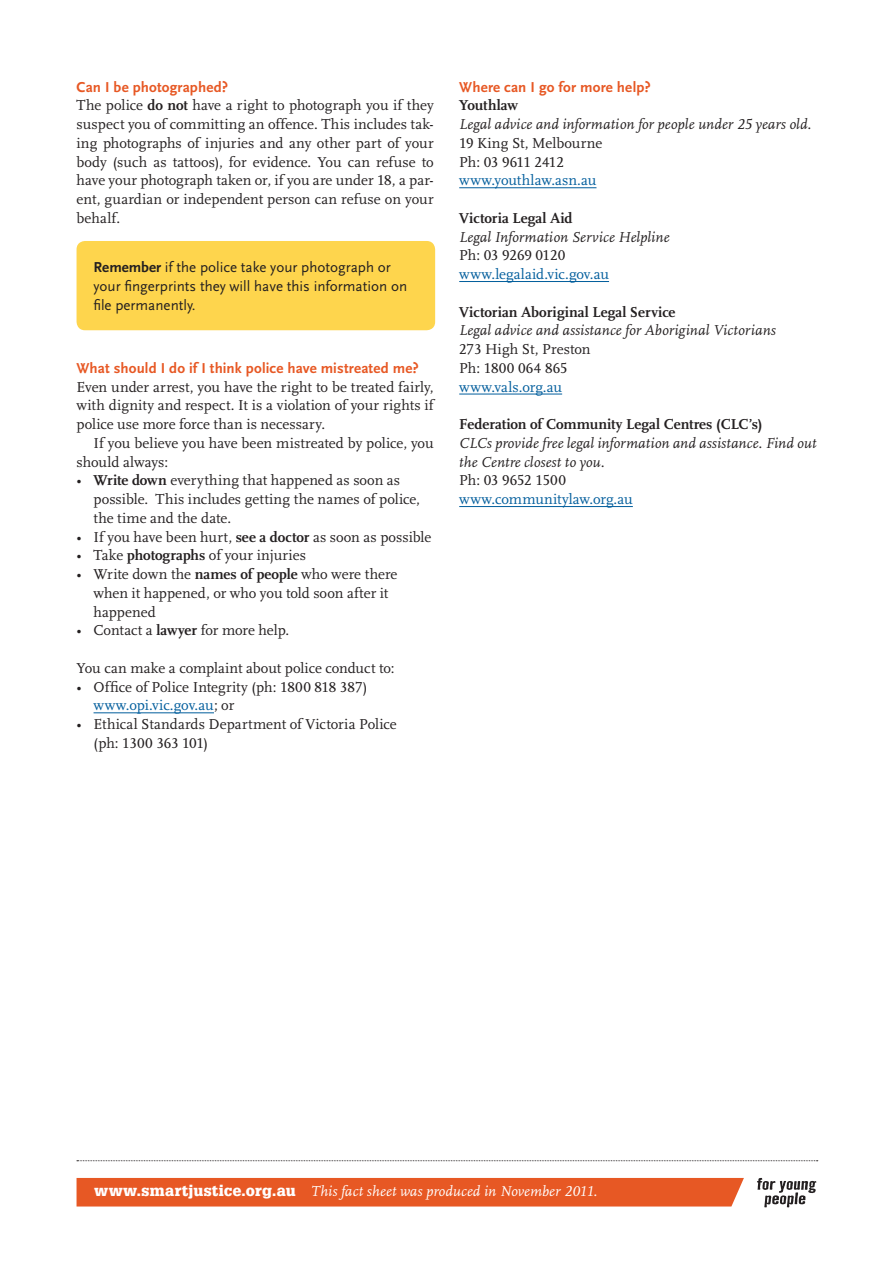
<style>
.page{position:relative;width:893px;height:1263px;background:#fff}
.page>*{position:absolute;margin:0;border:0;box-sizing:border-box;transform-origin:0 0}
.t1{font:15px/18.8px "Scala LF";color:#231f20}
.t2{font:italic 15px/18.8px "Scala LF";letter-spacing:.01em;color:#231f20}
.t3{font:15px/18.8px "Scala Sans";color:#231f20}
.t4{font:700 15px "Scala LF";letter-spacing:.005em;color:#231f20}
.t5{font:700 15px "Scala Sans LF";letter-spacing:.01em;color:#e75824}
.t6{font:15px "Scala LF";color:#005d9c}
.t7{font:italic 15px "Scala LF";letter-spacing:.01em;color:#fff}
.s1{font-weight:700}
.s2{font-family:"Scala Sans LF";font-weight:700}
.s3{color:#005d9c}
.s4{font-family:"Glypha";font-weight:900;font-style:normal}
</style>
<div class="page">
<div style="left:77px;top:1178px;width:667px;height:28px;background:#e75824"></div>
<svg style="left:77px;top:1160px;width:741px;height:1px"></svg>
<hr style="left:94px;top:712px;width:120px;height:1px;background:#005d9c">
<div style="left:77px;top:241px;width:358px;height:89px;background:#fed54d;border-radius:9px"></div>
<hr style="left:459px;top:187px;width:137px;height:1px;background:#005d9c">
<hr style="left:459px;top:281px;width:150px;height:1px;background:#005d9c">
<hr style="left:459px;top:394px;width:103px;height:1px;background:#005d9c">
<hr style="left:459px;top:506px;width:174px;height:1px;background:#005d9c">
<svg style="left:757px;top:1178px;width:59px;height:29px"></svg>
<p class="t5" style="left:77px;top:78px;width:153px">Can I be photographed?</p>
<p class="t1" style="left:77px;top:96px;width:359px;text-align:justify">The police <span class="s1">do not</span> have a right to photograph you if they suspect you of committing an offence. This includes tak&shy;ing photographs of injuries and any other part of your body (such as tattoos), for evidence. You can refuse to have your photograph taken or, if you are under 18, a par&shy;ent, guardian or independent person can refuse on your behalf.</p>
<p class="t3" style="left:94px;top:258px;width:315px"><span class="s2">Remember</span> if the police take your photograph or your fingerprints they will have this information on file permanently.</p>
<p class="t5" style="left:77px;top:359px;width:344px">What should I do if I think police have mistreated me?</p>
<p class="t1" style="left:77px;top:377px;width:359px;text-align:justify">Even under arrest, you have the right to be treated fairly, with dignity and respect. It is a violation of your rights if police use more force than is necessary.</p>
<p class="t1" style="left:77px;top:433px;width:359px;text-indent:17px">If you believe you have been mistreated by police, you should always:</p>
<p class="t1" style="left:94px;top:471px;width:328px;text-indent:-17px">• <span class="s1">Write down</span> everything that happened as soon as possible. This includes getting the names of police, the time and the date.</p>
<p class="t1" style="left:77px;top:527px;width:356px">• If you have been hurt, <span class="s1">see a doctor</span> as soon as possible</p>
<p class="t1" style="left:77px;top:546px;width:231px">• Take <span class="s1">photographs</span> of your injuries</p>
<p class="t1" style="left:94px;top:565px;width:305px;text-indent:-17px">• Write down the <span class="s1">names of people</span> who were there when it happened, or who you told soon after it happened</p>
<p class="t1" style="left:77px;top:621px;width:214px">• Contact a <span class="s1">lawyer</span> for more help.</p>
<p class="t1" style="left:77px;top:658px;width:319px">You can make a complaint about police conduct to:</p>
<p class="t1" style="left:94px;top:677px;width:275px;text-indent:-17px">• Office of Police Integrity (ph: 1800 818 387) <span class="s3">www.opi.vic.gov.au</span>; or</p>
<p class="t1" style="left:94px;top:715px;width:305px;text-indent:-17px">• Ethical Standards Department of Victoria Police (ph: 1300 363 101)</p>
<p class="t5" style="left:459px;top:78px;width:193px">Where can I go for more help?</p>
<p class="t4" style="left:459px;top:96px;width:60px">Youthlaw</p>
<p class="t2" style="left:459px;top:115px;width:353px">Legal advice and information for people under 25 years old.</p>
<p class="t1" style="left:459px;top:133px;width:145px">19 King St, Melbourne<br>Ph: 03 9611 2412</p>
<p class="t6" style="left:459px;top:171px;width:139px">www.youthlaw.asn.au</p>
<p class="t4" style="left:459px;top:209px;width:115px">Victoria Legal Aid</p>
<p class="t2" style="left:459px;top:227px;width:212px">Legal Information Service Helpline</p>
<p class="t1" style="left:459px;top:246px;width:107px">Ph: 03 9269 0120</p>
<p class="t6" style="left:459px;top:265px;width:151px">www.legalaid.vic.gov.au</p>
<p class="t4" style="left:459px;top:303px;width:218px">Victorian Aboriginal Legal Service</p>
<p class="t2" style="left:459px;top:321px;width:318px">Legal advice and assistance for Aboriginal Victorians</p>
<p class="t1" style="left:459px;top:340px;width:133px">273 High St, Preston<br>Ph: 1800 064 865</p>
<p class="t6" style="left:459px;top:378px;width:104px">www.vals.org.au</p>
<p class="t4" style="left:459px;top:415px;width:305px">Federation of Community Legal Centres (CLC’s)</p>
<p class="t2" style="left:459px;top:433px;width:359px">CLCs provide free legal information and assistance. Find out the Centre closest to you.</p>
<p class="t1" style="left:459px;top:471px;width:108px">Ph: 03 9652 1500</p>
<p class="t6" style="left:459px;top:490px;width:175px">www.communitylaw.org.au</p>
<p class="t7" style="left:94px;top:1182px;width:505px"><span class="s4">www.smartjustice.org.au</span> This fact sheet was produced in November 2011.</p>
</div>
